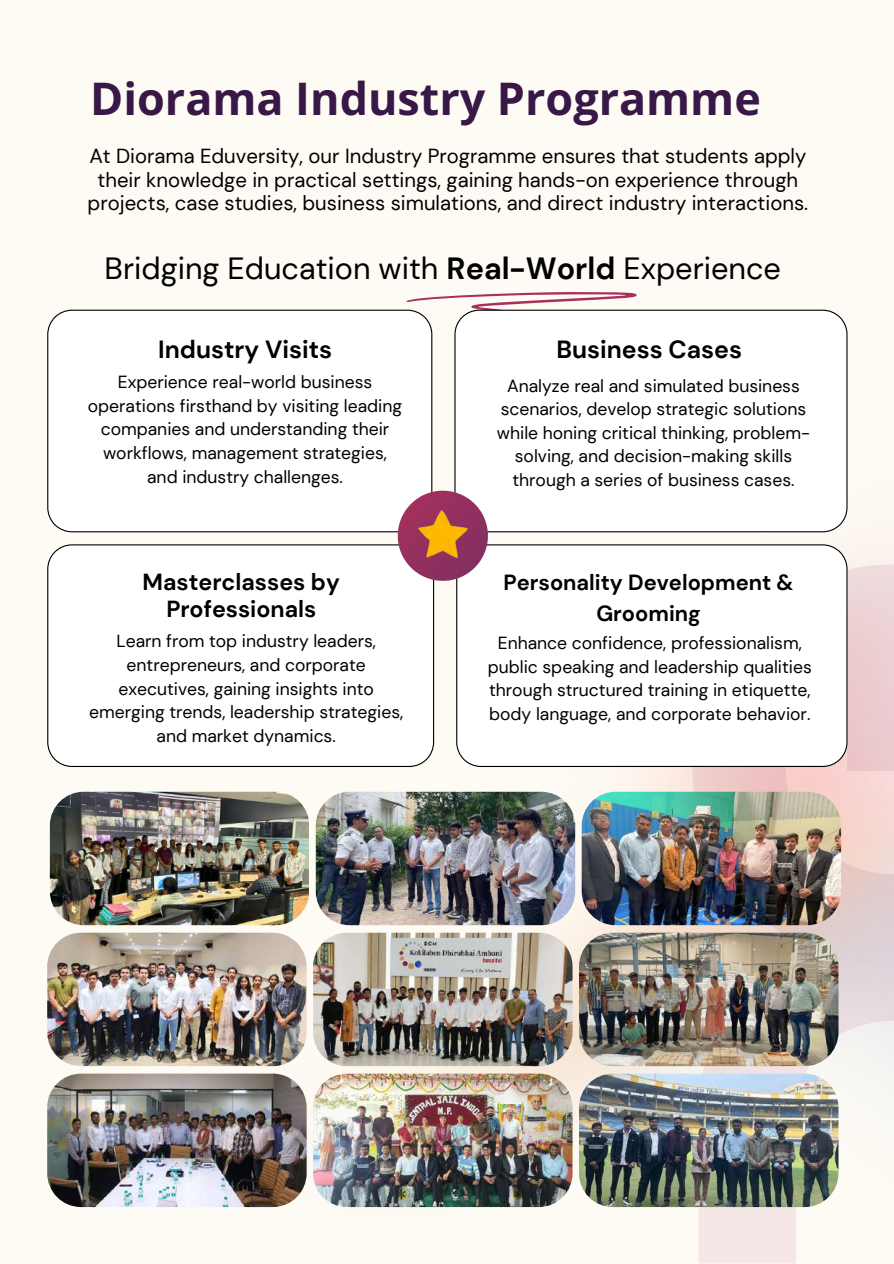
<style>
.page{position:relative;width:894px;height:1264px;background:#fff}
.page>*{position:absolute;margin:0;border:0;box-sizing:border-box;transform-origin:0 0}
.t1{font:700 44.85px "Open Sans";color:#391847}
.t2{font:30.6px "DM Sans";color:#000}
.t3{font:700 24.75px "DM Sans";color:#000}
.t4{font:700 23.25px/27px "DM Sans";color:#000;text-align:center}
.t5{font:700 21.9px/30.6px "DM Sans";color:#000;text-align:center}
.t6{font:20.25px/23.5px "DM Sans";color:#000;text-align:center}
.t7{font:17.55px/23.5px "DM Sans";color:#000;text-align:center}
.s1{font-weight:700}
</style>
<div class="page">
<div style="left:0;top:0;width:893px;height:1263px;background:#fefbf5"></div>
<img style="left:189px;top:294px;width:704px;height:914px">
<svg style="left:698px;top:967px;width:195px;height:296px"></svg>
<svg style="left:692px;top:564px;width:201px;height:403px;background:#eacdcd"></svg>
<div style="left:47px;top:310px;width:385px;height:222px;background:#fff"></div>
<svg style="left:406px;top:292px;width:230px;height:23px"></svg>
<div style="left:454px;top:310px;width:393px;height:222px;background:#fff"></div>
<div style="left:47px;top:544px;width:387px;height:223px;background:#fff"></div>
<div style="left:456px;top:544px;width:391px;height:223px;background:#fff"></div>
<svg style="left:397px;top:490px;width:91px;height:91px"></svg>
<img style="left:418px;top:510px;width:50px;height:47px">
<img style="left:581px;top:791px;width:259px;height:134px">
<img style="left:50px;top:791px;width:259px;height:134px">
<img style="left:316px;top:791px;width:259px;height:134px">
<img style="left:47px;top:932px;width:259px;height:134px">
<img style="left:313px;top:932px;width:259px;height:134px">
<img style="left:579px;top:932px;width:259px;height:134px">
<img style="left:47px;top:1073px;width:259px;height:133px">
<img style="left:313px;top:1073px;width:259px;height:133px">
<img style="left:579px;top:1073px;width:259px;height:133px">
<h1 class="t1" style="left:90px;top:67px;width:672px">Diorama Industry Programme</h1>
<p class="t6" style="left:88px;top:144px;width:721px">At Diorama Eduversity, our Industry Programme ensures that students apply their knowledge in practical settings, gaining hands-on experience through projects, case studies, business simulations, and direct industry interactions.</p>
<h2 class="t2" style="left:105px;top:248px;width:677px">Bridging Education with <span class="s1">Real-World</span> Experience</h2>
<h3 class="t3" style="left:158px;top:333px;width:175px">Industry Visits</h3>
<p class="t7" style="left:88px;top:370px;width:315px">Experience real-world business operations firsthand by visiting leading companies and understanding their workflows, management strategies, and industry challenges.</p>
<h3 class="t3" style="left:556px;top:333px;width:187px">Business Cases</h3>
<p class="t7" style="left:497px;top:374px;width:314px">Analyze real and simulated business scenarios, develop strategic solutions while honing critical thinking, problem&shy;solving, and decision-making skills through a series of business cases.</p>
<h3 class="t4" style="left:143px;top:568px;width:199px">Masterclasses by<br>Professionals</h3>
<p class="t5" style="left:503px;top:567px;width:291px">Personality Development &amp;<br>Grooming</p>
<p class="t7" style="left:89px;top:629px;width:315px">Learn from top industry leaders, entrepreneurs, and corporate executives, gaining insights into emerging trends, leadership strategies, and market dynamics.</p>
<p class="t7" style="left:487px;top:631px;width:325px">Enhance confidence, professionalism, public speaking and leadership qualities through structured training in etiquette, body language, and corporate behavior.</p>
</div>
